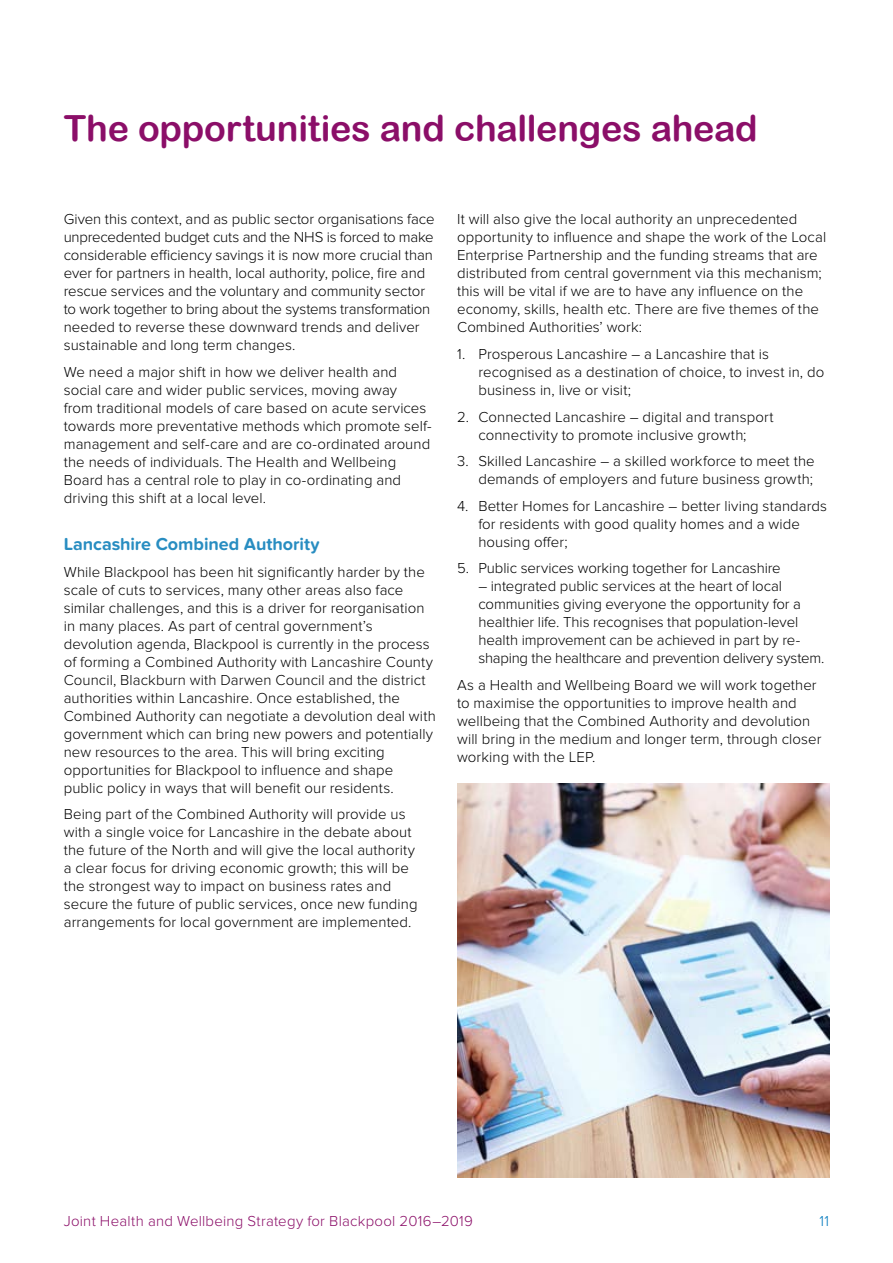
<style>
.page{position:relative;width:893px;height:1263px;background:#fff}
.page>*{position:absolute;margin:0;border:0;box-sizing:border-box;transform-origin:0 0}
.t1{font:36px "Arial Rounded MT Bold";letter-spacing:-.005em;color:#8b0e68}
.t2{font:700 18px "Proxima Nova Soft";letter-spacing:-.005em;color:#288dc1}
.t3{font:300 15px/18px "Proxima Nova";letter-spacing:.005em;color:#000}
.t4{font:300 15px "Proxima Nova";letter-spacing:.015em;color:#8b0e68}
.t5{font:300 15px "Proxima Nova";color:#0079bd}
</style>
<div class="page">
<img style="left:457px;top:783px;width:372px;height:395px">
<h1 class="t1" style="left:64px;top:107px;width:695px">The opportunities and challenges ahead</h1>
<p class="t3" style="left:64px;top:211px;width:372px">Given this context, and as public sector organisations face unprecedented budget cuts and the NHS is forced to make considerable efficiency savings it is now more crucial than ever for partners in health, local authority, police, fire and rescue services and the voluntary and community sector to work together to bring about the systems transformation needed to reverse these downward trends and deliver sustainable and long term changes.</p>
<p class="t3" style="left:64px;top:363px;width:369px">We need a major shift in how we deliver health and social care and wider public services, moving away<br>from traditional models of care based on acute services towards more preventative methods which promote self&shy;management and self-care and are co-ordinated around the needs of individuals. The Health and Wellbeing Board has a central role to play in co-ordinating and driving this shift at a local level.</p>
<p class="t2" style="left:64px;top:534px;width:257px">Lancashire Combined Authority</p>
<p class="t3" style="left:64px;top:563px;width:374px">While Blackpool has been hit significantly harder by the scale of cuts to services, many other areas also face similar challenges, and this is a driver for reorganisation in many places. As part of central government’s devolution agenda, Blackpool is currently in the process of forming a Combined Authority with Lancashire County Council, Blackburn with Darwen Council and the district authorities within Lancashire. Once established, the Combined Authority can negotiate a devolution deal with government which can bring new powers and potentially new resources to the area. This will bring exciting opportunities for Blackpool to influence and shape public policy in ways that will benefit our residents.</p>
<p class="t3" style="left:64px;top:805px;width:355px">Being part of the Combined Authority will provide us with a single voice for Lancashire in the debate about the future of the North and will give the local authority a clear focus for driving economic growth; this will be the strongest way to impact on business rates and secure the future of public services, once new funding arrangements for local government are implemented.</p>
<p class="t3" style="left:457px;top:211px;width:371px">It will also give the local authority an unprecedented opportunity to influence and shape the work of the Local Enterprise Partnership and the funding streams that are distributed from central government via this mechanism; this will be vital if we are to have any influence on the economy, skills, health etc. There are five themes of the Combined Authorities’ work:</p>
<p class="t3" style="left:478px;top:345px;width:347px;text-indent:-21px">1. Prosperous Lancashire – a Lancashire that is recognised as a destination of choice, to invest in, do business in, live or visit;</p>
<p class="t3" style="left:457px;top:408px;width:318px;text-align:center">2. Connected Lancashire – digital and transport connectivity to promote inclusive growth;</p>
<p class="t3" style="left:457px;top:452px;width:359px;text-align:right">3. Skilled Lancashire – a skilled workforce to meet the demands of employers and future business growth;</p>
<p class="t3" style="left:478px;top:497px;width:350px;text-indent:-21px">4. Better Homes for Lancashire – better living standards for residents with good quality homes and a wide housing offer;</p>
<p class="t3" style="left:457px;top:559px;width:325px">5. Public services working together for Lancashire</p>
<p class="t3" style="left:478px;top:577px;width:348px">– integrated public services at the heart of local communities giving everyone the opportunity for a healthier life. This recognises that population-level health improvement can be achieved in part by re&shy;shaping the healthcare and prevention delivery system.</p>
<p class="t3" style="left:457px;top:676px;width:366px">As a Health and Wellbeing Board we will work together to maximise the opportunities to improve health and wellbeing that the Combined Authority and devolution will bring in the medium and longer term, through closer working with the LEP.</p>
<p class="t4" style="left:64px;top:1213px;width:411px">Joint Health and Wellbeing Strategy for Blackpool 2016–2019</p>
<p class="t5" style="left:820px;top:1213px;width:11px">11</p>
</div>
